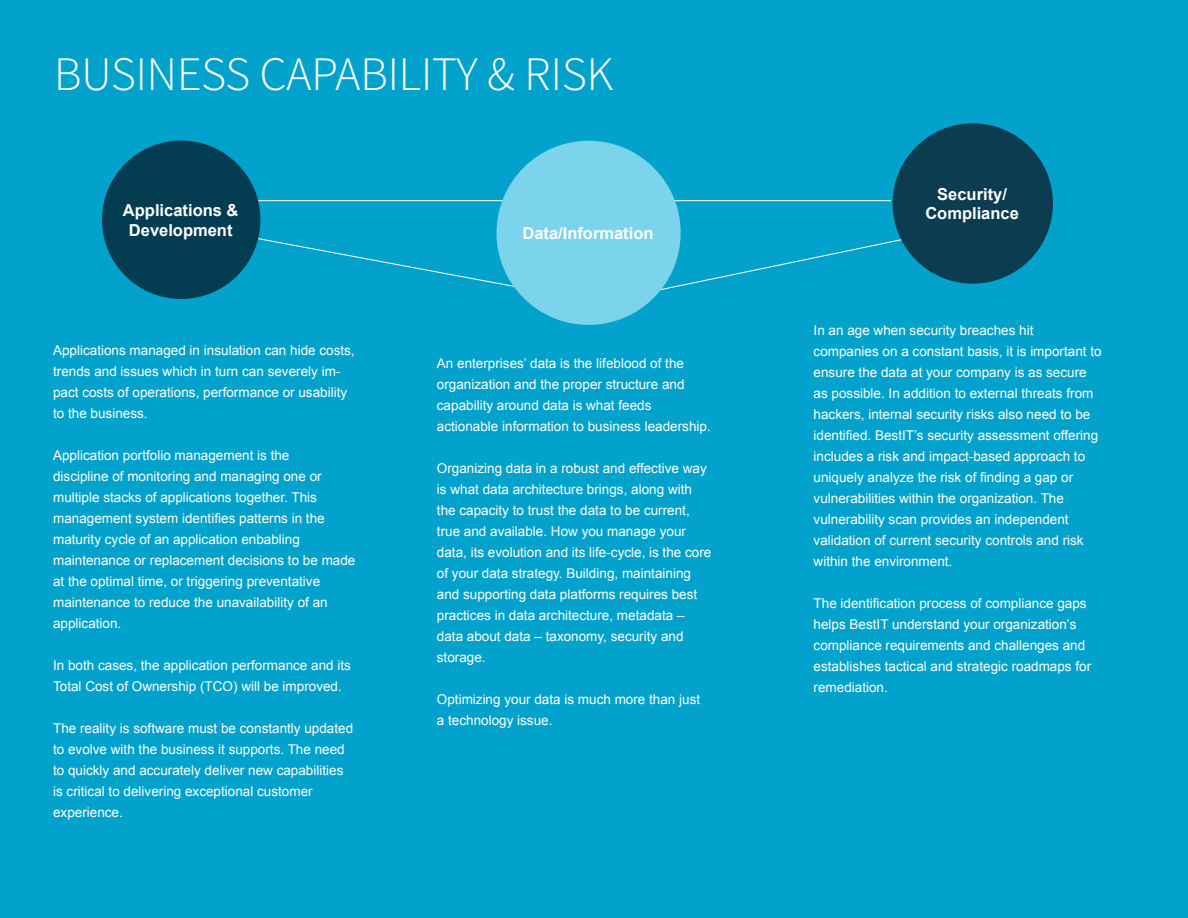
<style>
.page{position:relative;width:1188px;height:918px;background:#03a2cc}
.page>*{position:absolute;margin:0;border:0;box-sizing:border-box;transform-origin:0 0}
.t1{font:300 48px "Source Sans Pro";color:#fff}
.t2{font:700 16.5px "Arial";color:#fff}
.t3{font:13.5px/21px "Arial";color:#fff}
</style>
<div class="page">
<svg style="left:257px;top:238px;width:257px;height:49px"></svg>
<svg style="left:662px;top:238px;width:246px;height:52px"></svg>
<hr style="left:257px;top:200px;width:634px;height:1px;background:#fff">
<div style="left:102px;top:141px;width:158px;height:158px;background:#043d51;border-radius:50%"></div>
<div style="left:893px;top:123px;width:160px;height:161px;background:#0b3c50;border-radius:50%"></div>
<div style="left:497px;top:141px;width:184px;height:184px;background:#7bd4ec;border-radius:50%"></div>
<p class="t1" style="left:54px;top:45px;width:561px">BUSINESS CAPABILITY &amp; RISK</p>
<p class="t2" style="left:123px;top:199px;width:117px">Applications &amp;</p>
<p class="t2" style="left:129px;top:219px;width:105px">Development</p>
<p class="t3" style="left:53px;top:340px;width:303px">Applications managed in insulation can hide costs, trends and issues which in turn can severely im&shy;pact costs of operations, performance or usability to the business.</p>
<p class="t3" style="left:53px;top:445px;width:238px">Application portfolio management is the</p>
<p class="t3" style="left:53px;top:466px;width:270px">discipline of monitoring and managing one or</p>
<p class="t3" style="left:53px;top:487px;width:265px">multiple stacks of applications together. This</p>
<p class="t3" style="left:53px;top:508px;width:273px">management system identifies patterns in the maturity cycle of an application enbabling</p>
<p class="t3" style="left:53px;top:550px;width:304px">maintenance or replacement decisions to be made at the optimal time, or triggering preventative maintenance to reduce the unavailability of an application.</p>
<p class="t3" style="left:53px;top:655px;width:299px">In both cases, the application performance and its<br>Total Cost of Ownership (TCO) will be improved.</p>
<p class="t3" style="left:53px;top:718px;width:302px">The reality is software must be constantly updated to evolve with the business it supports. The need to quickly and accurately deliver new capabilities is critical to delivering exceptional customer</p>
<p class="t3" style="left:53px;top:802px;width:71px">experience.</p>
<p class="t2" style="left:522px;top:222px;width:133px">Data/Information</p>
<p class="t3" style="left:437px;top:353px;width:249px">An enterprises’ data is the lifeblood of the organization and the proper structure and</p>
<p class="t3" style="left:437px;top:395px;width:216px">capability around data is what feeds</p>
<p class="t3" style="left:437px;top:416px;width:275px">actionable information to business leadership.</p>
<p class="t3" style="left:437px;top:458px;width:276px">Organizing data in a robust and effective way is what data architecture brings, along with the capacity to trust the data to be current, true and available. How you manage your data, its evolution and its life-cycle, is the core of your data strategy. Building, maintaining and supporting data platforms requires best practices in data architecture, metadata – data about data – taxonomy, security and storage.</p>
<p class="t3" style="left:437px;top:689px;width:265px">Optimizing your data is much more than just a technology issue.</p>
<p class="t2" style="left:937px;top:183px;width:71px">Security/</p>
<p class="t2" style="left:925px;top:203px;width:95px">Compliance</p>
<p class="t3" style="left:814px;top:320px;width:221px">In an age when security breaches hit</p>
<p class="t3" style="left:814px;top:341px;width:290px">companies on a constant basis, it is important to ensure the data at your company is as secure as possible. In addition to external threats from hackers, internal security risks also need to be identified. BestIT’s security assessment offering includes a risk and impact-based approach to uniquely analyze the risk of finding a gap or</p>
<p class="t3" style="left:814px;top:488px;width:252px">vulnerabilities within the organization. The</p>
<p class="t3" style="left:814px;top:509px;width:257px">vulnerability scan provides an independent</p>
<p class="t3" style="left:814px;top:530px;width:272px">validation of current security controls and risk within the environment.</p>
<p class="t3" style="left:814px;top:593px;width:279px">The identification process of compliance gaps helps BestIT understand your organization’s compliance requirements and challenges and establishes tactical and strategic roadmaps for remediation.</p>
</div>
